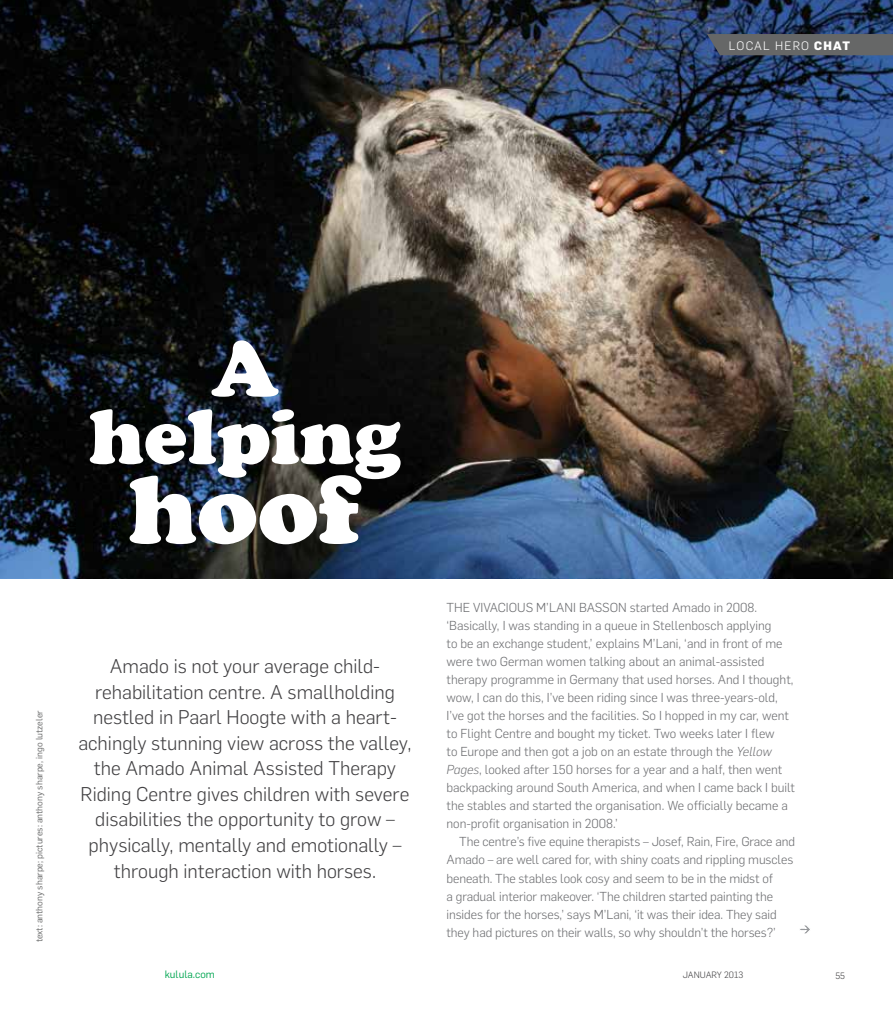
<style>
.page{position:relative;width:893px;height:1021px;background:#fff}
.page>*{position:absolute;margin:0;border:0;box-sizing:border-box;transform-origin:0 0}
.t1{font:96px "Cooper Black Std";color:#fff}
.t2{font:77.25px/67.5px "Cooper Black Std";color:#fff;text-align:center}
.t3{font:300 19.5px/25.5px "Flama";color:#414042;text-align:center}
.t4{font:300 12.75px/18px "Flama";color:#6d6e71}
.t5{font:300 12px "Flama";letter-spacing:.1em;color:#fff}
.t6{font:10.5px "Flama";color:#00a651}
.t7{font:9px "Flama";color:#666767}
.t8{font:300 9px "Flama";color:#414042}
.s1{font-weight:800;font-style:italic}
.s2{font-style:italic}
</style>
<div class="page">
<img style="left:0;top:0;width:893px;height:578px">
<svg style="left:800px;top:925px;width:10px;height:9px"></svg>
<div style="left:707px;top:34px;width:186px;height:21px;background:#666767"></div>
<p class="t5" style="left:729px;top:38px;width:123px">local hero <span class="s1">chat</span></p>
<p class="t7" style="left:33px;top:942px;width:233px;rotate:-90deg">text: anthony sharpe; pictures: anthony sharpe, ingo lutzeler</p>
<h2 class="t2" style="left:89px;top:335px;width:314px">A helping</h2>
<h1 class="t1" style="left:129px;top:451px;width:234px">hoof</h1>
<p class="t3" style="left:78px;top:652px;width:335px">Amado is not your average child&shy;rehabilitation centre. A smallholding nestled in Paarl Hoogte with a heart&shy;achingly stunning view across the valley, the Amado Animal Assisted Therapy Riding Centre gives children with severe disabilities the opportunity to grow – physically, mentally and emotionally – through interaction with horses.</p>
<p class="t4" style="left:446px;top:598px;width:350px">Th e vivacious M’Lani Basson started Amado in 2008. ‘Basically, I was standing in a queue in Stellenbosch applying<br>to be an exchange student,’ explains M’Lani, ‘and in front of me were two German women talking about an animal-assisted therapy programme in Germany that used horses. And I thought, wow, I can do this, I ’ve been riding since I was three-years-old,<br>I ’ve got the horses and the facilities. So I hopped in my car, went to Flight Centre and bought my ticket. Two weeks later I flew<br>to Europe and then got a job on an estate through the <span class="s2">Yellow Pages</span>, looked after 150 horses for a year and a half, then went backpacking around South America, and when I came back I built the stables and started the organisation. We officially became a non-profit organisation in 2008.’</p>
<p class="t4" style="left:446px;top:832px;width:350px;text-indent:13px">The centre’s five equine therapists – Josef, Rain, Fire, Grace and Amado – are well cared for, with shiny coats and rippling muscles beneath. The stables look cosy and seem to be in the midst of<br>a gradual interior makeover. ‘The children started painting the insides for the horses,’ says M’Lani, ‘it was their idea. They said they had pictures on their walls, so why shouldn’t the horses?’</p>
<p class="t6" style="left:165px;top:967px;width:52px">kulula.com</p>
<p class="t8" style="left:683px;top:969px;width:62px">january 2013</p>
<p class="t8" style="left:835px;top:969px;width:11px">55</p>
</div>
